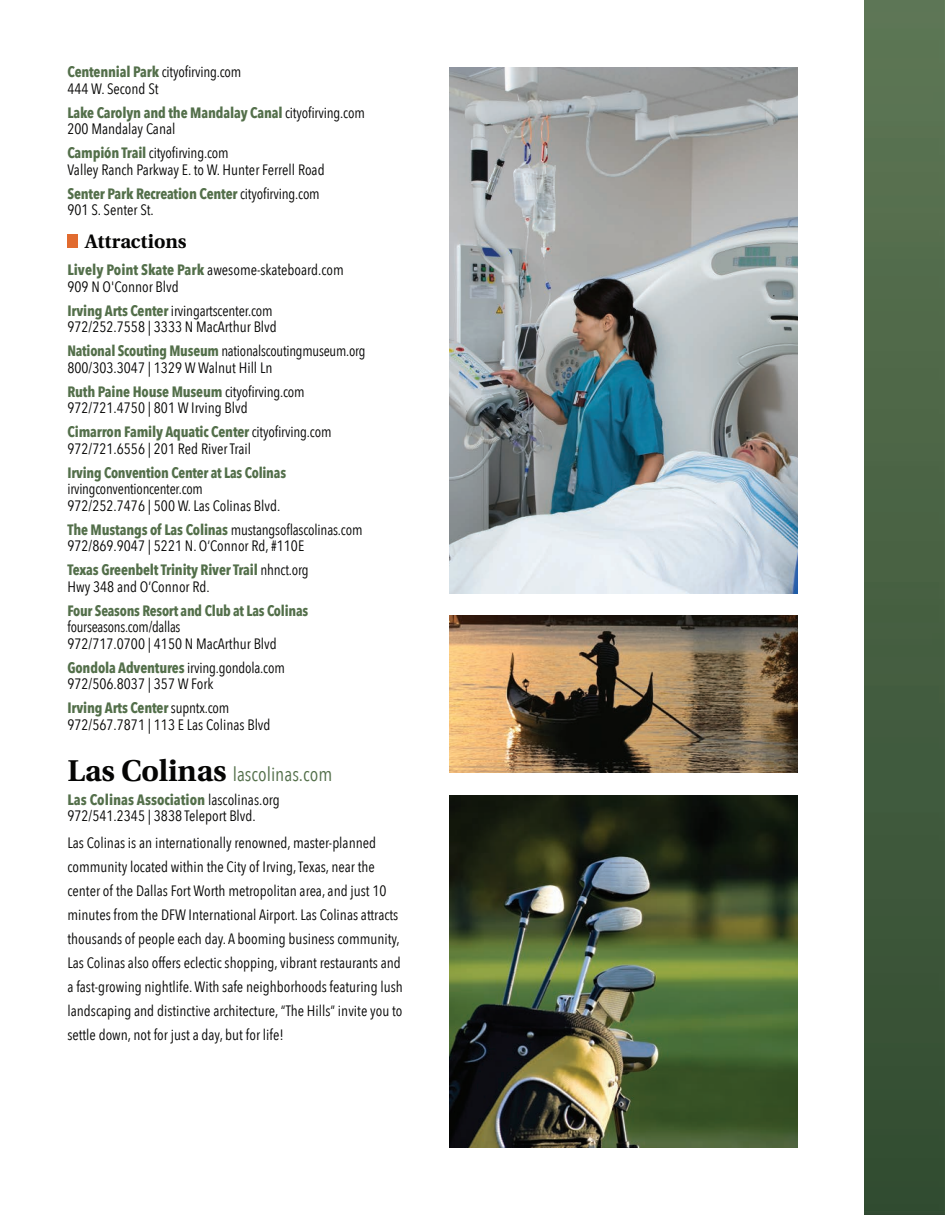
<style>
.page{position:relative;width:945px;height:1215px;background:#fff}
.page>*{position:absolute;margin:0;border:0;box-sizing:border-box;transform-origin:0 0}
.t1{font:19.5px "Avenir Next Condensed";color:#536f4a}
.t2{font:700 19.5px "Heuristica";color:#050504}
.t3{font:15px/16.5px "Avenir Next Condensed";color:#050504}
.t4{font:15px/16.5px "Avenir Next Condensed";color:#050504;scale:.96 1}
.t5{font:700 15px "Avenir Next Condensed";letter-spacing:-.015em;color:#536f4a;scale:.96 1}
.t6{font:700 15px/16.5px "Avenir Next Condensed";letter-spacing:-.015em;color:#536f4a}
.s1{font-weight:700;color:#536f4a}
.s2{font-weight:400;color:#050504}
.s3{font-family:"Heuristica";font-weight:700;font-size:30px;color:#050504}
</style>
<div class="page">
<div style="left:68px;top:235px;width:10px;height:13px;background:#e16b2f"></div>
<img style="left:864px;top:0;width:81px;height:1215px">
<img style="left:450px;top:68px;width:348px;height:525px">
<img style="left:450px;top:616px;width:348px;height:156px">
<img style="left:450px;top:795px;width:348px;height:353px">
<p class="t3" style="left:68px;top:63px;width:175px"><span class="s1">Centennial Park</span> cityofirving.com<br>444 W. Second St</p>
<p class="t3" style="left:68px;top:104px;width:299px"><span class="s1">Lake Carolyn and the Mandalay Canal</span> cityofirving.com<br>200 Mandalay Canal</p>
<p class="t3" style="left:68px;top:144px;width:259px"><span class="s1">Campión Trail</span> cityofirving.com<br>Valley Ranch Parkway E. to W. Hunter Ferrell Road</p>
<p class="t3" style="left:68px;top:185px;width:254px"><span class="s1">Senter Park Recreation Center</span> cityofirving.com<br>901 S. Senter St.</p>
<h1 class="t2" style="left:85px;top:226px;width:103px">Attractions</h1>
<p class="t3" style="left:68px;top:261px;width:278px"><span class="s1">Lively Point Skate Park</span> awesome-skateboard.com<br>909 N O'Connor Blvd</p>
<p class="t3" style="left:68px;top:302px;width:211px"><span class="s1">Irving Arts Center</span> irvingartscenter.com<br>972/252.7558 | 3333 N MacArthur Blvd</p>
<p class="t4" style="left:68px;top:342px;width:312px"><span class="s1">National Scouting Museum</span> nationalscoutingmuseum.org<br>800/303.3047 | 1329 W Walnut Hill Ln</p>
<p class="t3" style="left:68px;top:383px;width:239px"><span class="s1">Ruth Paine House Museum</span> cityofirving.com<br>972/721.4750 | 801 W Irving Blvd</p>
<p class="t3" style="left:68px;top:423px;width:266px"><span class="s1">Cimarron Family Aquatic Center</span> cityofirving.com<br>972/721.6556 | 201 Red River Trail</p>
<p class="t5" style="left:68px;top:463px;width:229px">Irving Convention Center at Las Colinas</p>
<p class="t4" style="left:68px;top:480px;width:223px">irvingconventioncenter.com<br>972/252.7476 | 500 W. Las Colinas Blvd.</p>
<p class="t3" style="left:68px;top:521px;width:297px"><span class="s1">The Mustangs of Las Colinas</span> mustangsoflascolinas.com<br>972/869.9047 | 5221 N. O’Connor Rd, #110E</p>
<p class="t6" style="left:68px;top:562px;width:243px">Texas Greenbelt Trinity River Trail <span class="s2">nhnct.org<br>Hwy 348 and O’Connor Rd.</span></p>
<p class="t5" style="left:68px;top:601px;width:252px">Four Seasons Resort and Club at Las Colinas</p>
<p class="t4" style="left:68px;top:618px;width:220px">fourseasons.com/dallas<br>972/717.0700 | 4150 N MacArthur Blvd</p>
<p class="t3" style="left:68px;top:659px;width:219px"><span class="s1">Gondola Adventures</span> irving.gondola.com<br>972/506.8037 | 357 W Fork</p>
<p class="t3" style="left:68px;top:699px;width:205px"><span class="s1">Irving Arts Center</span> supntx.com<br>972/567.7871 | 113 E Las Colinas Blvd</p>
<h1 class="t1" style="left:68px;top:757px;width:266px"><span class="s3">Las Colinas</span> lascolinas.com</h1>
<p class="t3" style="left:68px;top:791px;width:214px"><span class="s1">Las Colinas Association</span> lascolinas.org<br>972/541.2345 | 3838 Teleport Blvd.</p>
<p class="t3" style="left:68px;top:830px;width:337px;line-height:24px">Las Colinas is an internationally renowned, master-planned community located within the City of Irving, Texas, near the center of the Dallas Fort Worth metropolitan area, and just 10 minutes from the DFW International Airport. Las Colinas attracts thousands of people each day. A booming business community, Las Colinas also offers eclectic shopping, vibrant restaurants and a fast-growing nightlife. With safe neighborhoods featuring lush landscaping and distinctive architecture, “The Hills” invite you to settle down, not for just a day, but for life!</p>
</div>
